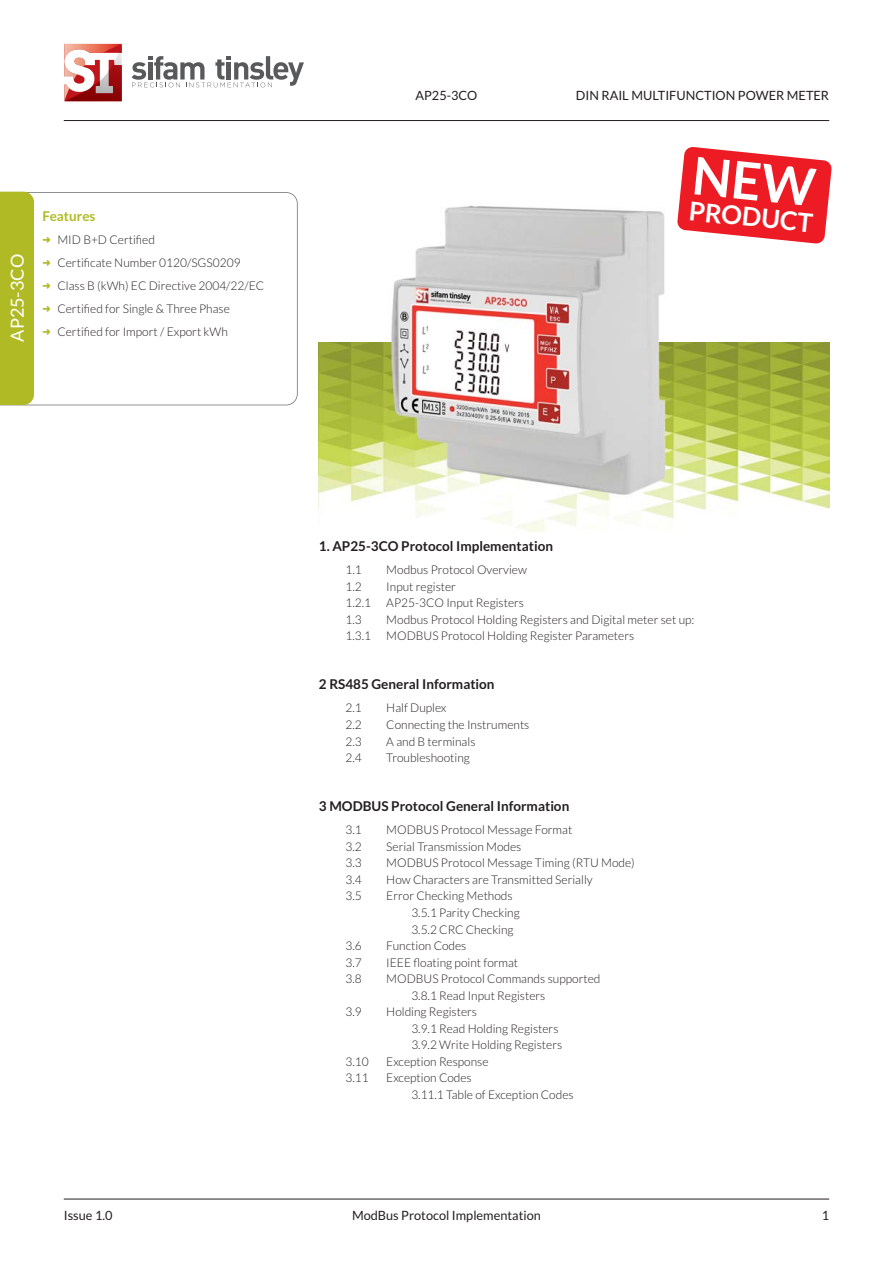
<style>
.page{position:relative;width:893px;height:1263px;background:#fff}
.page>*{position:absolute;margin:0;border:0;box-sizing:border-box;transform-origin:0 0}
.t1{font:700 25.95px "Lato";color:#fff}
.t2{font:18px "Lato";color:#fff}
.t3{font:700 13.5px "Lato";color:#231f20}
.t4{font:700 13.5px "Lato";color:#b0ba25}
.t5{font:12.75px "Lato";color:#231f20}
.t6{font:300 12px/16.5px "Lato";color:#231f20}
.s1{color:#b0ba25}
</style>
<div class="page">
<img style="left:319px;top:342px;width:510px;height:189px">
<svg style="left:132px;top:56px;width:172px;height:31px"></svg>
<svg style="left:64px;top:80px;width:58px;height:22px"></svg>
<img style="left:64px;top:44px;width:58px;height:36px">
<hr style="left:64px;top:120px;width:765px;height:1px;background:#231f20">
<hr style="left:64px;top:1199px;width:765px;height:1px;background:#231f20">
<svg style="left:34px;top:192px;width:264px;height:213px"></svg>
<div style="left:0;top:192px;width:34px;height:213px;background:#b0ba25"></div>
<img style="left:389px;top:205px;width:280px;height:294px">
<svg style="left:677px;top:147px;width:155px;height:97px"></svg>
<h2 class="t2" style="left:11px;top:342px;width:89px;rotate:-90deg">AP25-3CO</h2>
<p class="t4" style="left:43px;top:211px;width:55px">Features</p>
<p class="t6" style="left:43px;top:230px;width:223px;line-height:23px"><span class="s1">➜</span> MID B+D Certified<br><span class="s1">➜</span> Certificate Number 0120/SGS0209<br><span class="s1">➜</span> Class B (kWh) EC Directive 2004/22/EC <span class="s1">➜</span> Certified for Single &amp; Three Phase<br><span class="s1">➜</span> Certified for Import / Export kWh</p>
<p class="t5" style="left:415px;top:90px;width:63px">AP25-3CO</p>
<p class="t5" style="left:576px;top:90px;width:255px">DIN RAIL MULTIFUNCTION POWER METER</p>
<h1 class="t1" style="left:690px;top:201px;width:126px;rotate:6deg">PRODUCT</h1>
<p class="t3" style="left:319px;top:541px;width:236px">1. AP25-3CO Protocol Implementation</p>
<p class="t6" style="left:346px;top:563px;width:18px">1.1</p>
<p class="t6" style="left:386px;top:563px;width:142px">Modbus Protocol Overview</p>
<p class="t6" style="left:346px;top:579px;width:18px">1.2</p>
<p class="t6" style="left:386px;top:579px;width:71px">Input register</p>
<p class="t6" style="left:346px;top:596px;width:27px">1.2.1</p>
<p class="t6" style="left:386px;top:596px;width:139px">AP25-3CO Input Registers</p>
<p class="t6" style="left:346px;top:612px;width:18px">1.3</p>
<p class="t6" style="left:386px;top:612px;width:310px">Modbus Protocol Holding Registers and Digital meter set up:</p>
<p class="t6" style="left:346px;top:629px;width:27px">1.3.1</p>
<p class="t6" style="left:386px;top:629px;width:249px">MODBUS Protocol Holding Register Parameters</p>
<p class="t3" style="left:319px;top:679px;width:177px">2 RS485 General Information</p>
<p class="t6" style="left:346px;top:701px;width:18px">2.1</p>
<p class="t6" style="left:386px;top:701px;width:62px">Half Duplex</p>
<p class="t6" style="left:346px;top:717px;width:18px">2.2</p>
<p class="t6" style="left:386px;top:717px;width:145px">Connecting the Instruments</p>
<p class="t6" style="left:346px;top:734px;width:18px">2.3</p>
<p class="t6" style="left:386px;top:734px;width:91px">A and B terminals</p>
<p class="t6" style="left:346px;top:751px;width:18px">2.4</p>
<p class="t6" style="left:386px;top:751px;width:85px">Troubleshooting</p>
<p class="t3" style="left:319px;top:801px;width:252px">3 MODBUS Protocol General Information</p>
<p class="t6" style="left:346px;top:823px;width:18px">3.1</p>
<p class="t6" style="left:386px;top:823px;width:188px">MODBUS Protocol Message Format</p>
<p class="t6" style="left:346px;top:839px;width:18px">3.2</p>
<p class="t6" style="left:386px;top:839px;width:137px">Serial Transmission Modes</p>
<p class="t6" style="left:346px;top:856px;width:18px">3.3</p>
<p class="t6" style="left:386px;top:856px;width:250px">MODBUS Protocol Message Timing (RTU Mode)</p>
<p class="t6" style="left:346px;top:872px;width:18px">3.4</p>
<p class="t6" style="left:386px;top:872px;width:208px">How Characters are Transmitted Serially</p>
<p class="t6" style="left:346px;top:889px;width:18px">3.5</p>
<p class="t6" style="left:411px;top:889px;width:110px;text-indent:-25px">Error Checking Methods<br>3.5.1 Parity Checking<br>3.5.2 CRC Checking</p>
<p class="t6" style="left:346px;top:939px;width:18px">3.6</p>
<p class="t6" style="left:386px;top:939px;width:82px">Function Codes</p>
<p class="t6" style="left:346px;top:955px;width:18px">3.7</p>
<p class="t6" style="left:386px;top:955px;width:133px">IEEE floating point format</p>
<p class="t6" style="left:346px;top:972px;width:18px">3.8</p>
<p class="t6" style="left:411px;top:972px;width:191px;text-indent:-25px">MODBUS Protocol Commands supported<br>3.8.1 Read Input Registers</p>
<p class="t6" style="left:346px;top:1005px;width:18px">3.9</p>
<p class="t6" style="left:411px;top:1005px;width:152px;text-indent:-25px">Holding Registers<br>3.9.1 Read Holding Registers<br>3.9.2 Write Holding Registers</p>
<p class="t6" style="left:346px;top:1054px;width:25px">3.10</p>
<p class="t6" style="left:386px;top:1054px;width:104px">Exception Response</p>
<p class="t6" style="left:346px;top:1071px;width:25px">3.11</p>
<p class="t6" style="left:411px;top:1071px;width:164px;text-indent:-25px">Exception Codes<br>3.11.1 Table of Exception Codes</p>
<p class="t5" style="left:64px;top:1211px;width:50px">Issue 1.0</p>
<p class="t5" style="left:352px;top:1210px;width:190px">ModBus Protocol Implementation</p>
<p class="t5" style="left:822px;top:1211px;width:9px">1</p>
</div>
